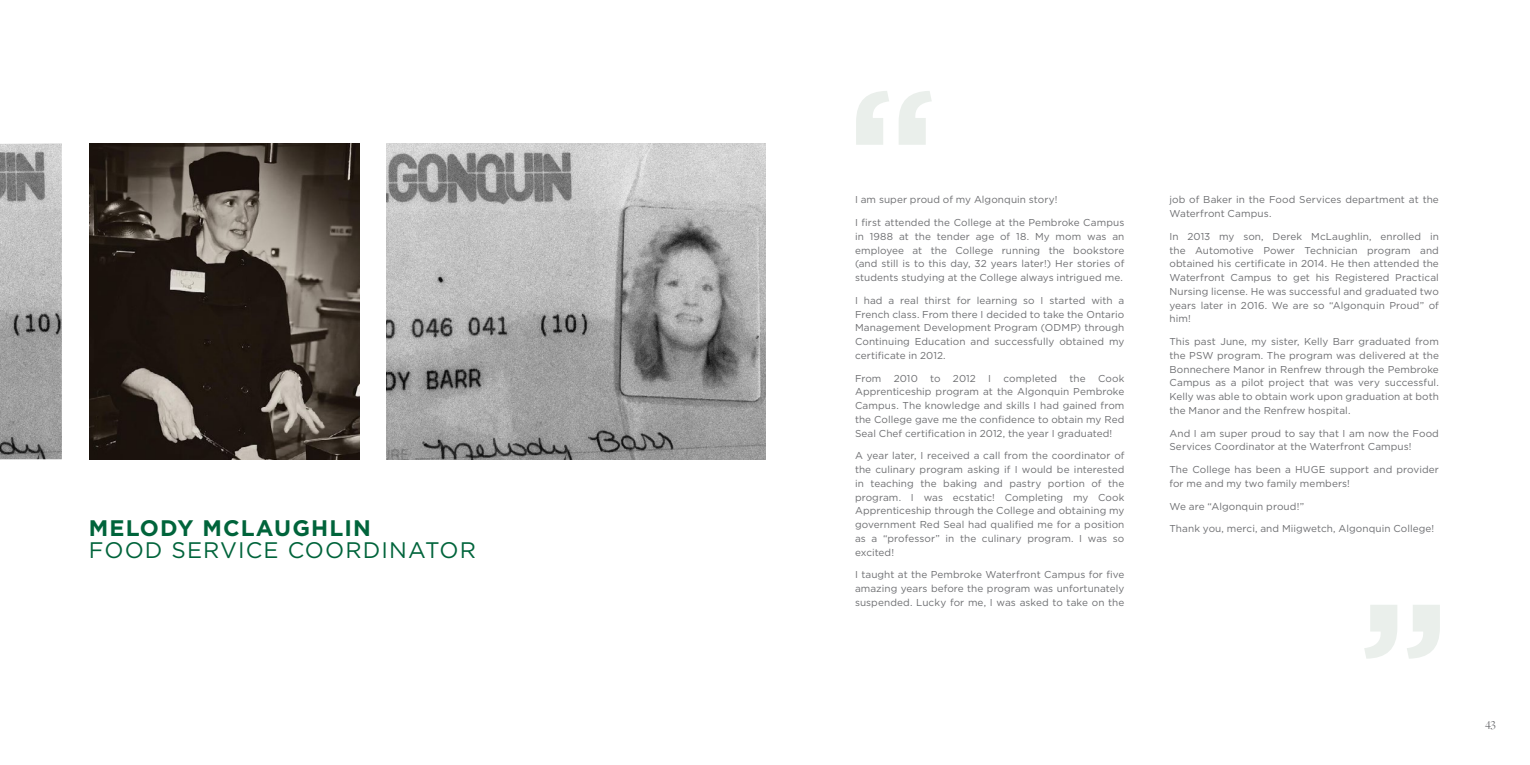
<style>
.page{position:relative;width:1530px;height:765px;background:#fff}
.page>*{position:absolute;margin:0;border:0;box-sizing:border-box;transform-origin:0 0}
.t1{font:700 167.5px "Gotham";color:#eaefeb}
.t2{font:22.5px "Gotham";letter-spacing:.05em;color:#00643b}
.t3{font:700 22.5px "Gotham";letter-spacing:.05em;color:#00643b}
.t4{font:12.5px "Freight Disp Pro";color:#6d6e71}
.t5{font:10px/13.8px "Gotham";letter-spacing:.01em;color:#6d6e71;text-align:justify}
</style>
<div class="page">
<img style="left:90px;top:144px;width:270px;height:315px">
<img style="left:387px;top:143px;width:379px;height:316px">
<img style="left:0;top:143px;width:62px;height:316px">
<h2 class="t3" style="left:89px;top:513px;width:284px">MELODY MCLAUGHLIN</h2>
<h2 class="t2" style="left:89px;top:536px;width:389px">FOOD SERVICE COORDINATOR</h2>
<h1 class="t1" style="left:847px;top:39px;width:92px">“</h1>
<p class="t5" style="left:855px;top:193px;width:204px">I am super proud of my Algonquin story!</p>
<p class="t5" style="left:855px;top:216px;width:271px">I first attended the College at the Pembroke Campus in 1988 at the tender age of 18. My mom was an employee at the College running the bookstore (and still is to this day, 32 years later!) Her stories of students studying at the College always intrigued me.</p>
<p class="t5" style="left:855px;top:293px;width:271px">I had a real thirst for learning so I started with a French class. From there I decided to take the Ontario Management Development Program (ODMP) through Continuing Education and successfully obtained my certificate in 2012.</p>
<p class="t5" style="left:855px;top:371px;width:271px">From 2010 to 2012 I completed the Cook Apprenticeship program at the Algonquin Pembroke Campus. The knowledge and skills I had gained from the College gave me the confidence to obtain my Red Seal Chef certification in 2012, the year I graduated!</p>
<p class="t5" style="left:855px;top:449px;width:271px">A year later, I received a call from the coordinator of the culinary program asking if I would be interested in teaching the baking and pastry portion of the program. I was ecstatic! Completing my Cook Apprenticeship through the College and obtaining my government Red Seal had qualified me for a position as a “professor” in the culinary program. I was so excited!</p>
<p class="t5" style="left:855px;top:568px;width:271px">I taught at the Pembroke Waterfront Campus for five amazing years before the program was unfortunately suspended. Lucky for me, I was asked to take on the</p>
<p class="t5" style="left:1169px;top:193px;width:271px">job of Baker in the Food Services department at the<br>Waterfront Campus.</p>
<p class="t5" style="left:1169px;top:229px;width:271px">In 2013 my son, Derek McLaughlin, enrolled in the Automotive Power Technician program and obtained his certificate in 2014. He then attended the Waterfront Campus to get his Registered Practical Nursing license. He was successful and graduated two years later in 2016. We are so “Algonquin Proud” of him!</p>
<p class="t5" style="left:1169px;top:335px;width:271px">This past June, my sister, Kelly Barr graduated from the PSW program. The program was delivered at the Bonnechere Manor in Renfrew through the Pembroke Campus as a pilot project that was very successful.<br>Kelly was able to obtain work upon graduation at both the Manor and the Renfrew hospital.</p>
<p class="t5" style="left:1169px;top:426px;width:271px">And I am super proud to say that I am now the Food<br>Services Coordinator at the Waterfront Campus!</p>
<p class="t5" style="left:1169px;top:463px;width:271px">The College has been a HUGE support and provider for me and my two family members!</p>
<p class="t5" style="left:1169px;top:499px;width:136px">We are “Algonquin proud!”</p>
<p class="t5" style="left:1169px;top:522px;width:266px">Thank you, merci, and Miigwetch, Algonquin College!</p>
<h1 class="t1" style="left:1449px;top:711px;width:92px;rotate:-180deg">“</h1>
<p class="t4" style="left:1485px;top:716px;width:13px">43</p>
</div>
